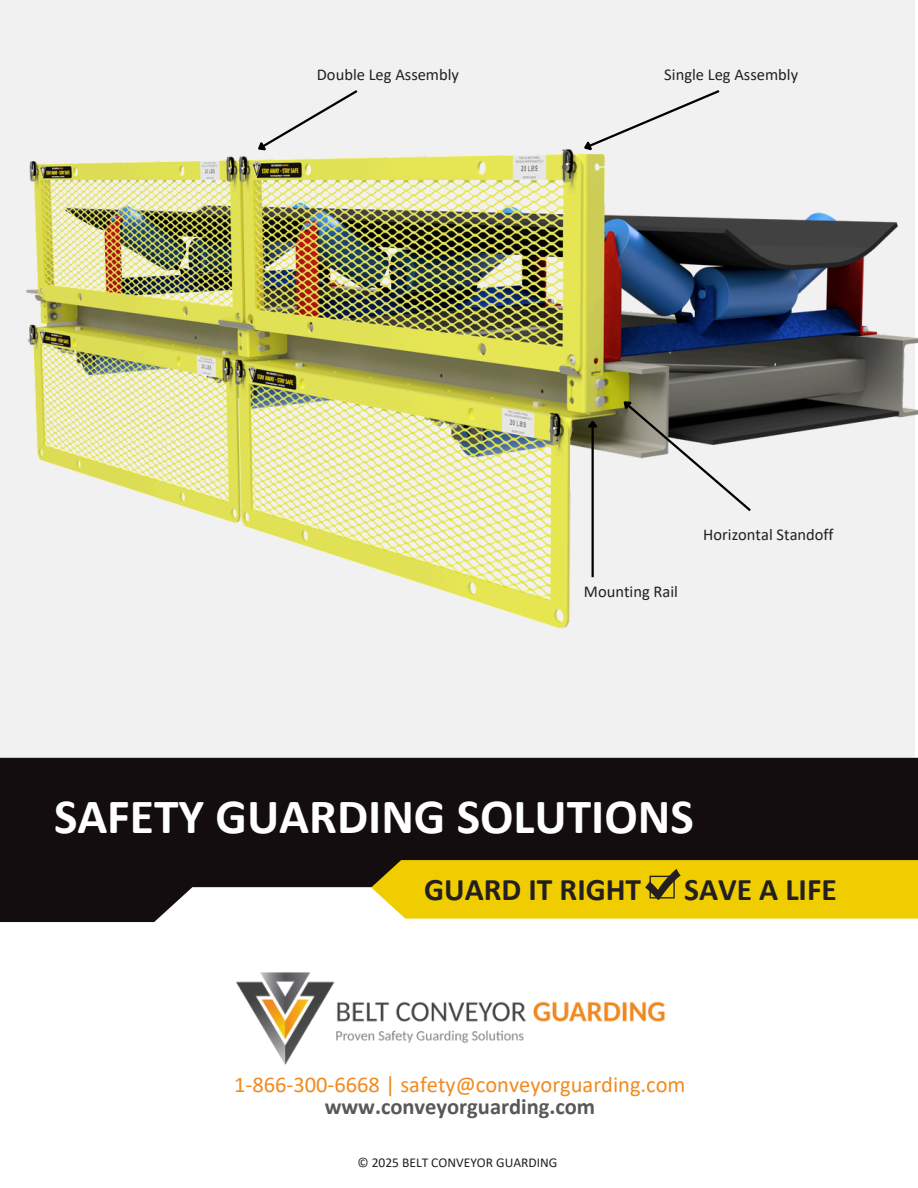
<style>
.page{position:relative;width:918px;height:1188px;background:#fff}
.page>*{position:absolute;margin:0;border:0;box-sizing:border-box;transform-origin:0 0}
.t1{font:700 49.5px "Calibri";color:#fff}
.t2{font:700 31.5px "Calibri";color:#231f20}
.t3{font:22.5px/22.5px "Calibri";color:#f18b21;text-align:center}
.t4{font:16.5px "Calibri";color:#231f20}
.t5{font:13.5px "Calibri";color:#231f20}
.s1{font-weight:700;color:#58585a}
</style>
<div class="page">
<div style="left:0;top:0;width:915px;height:758px;background:#f2f1f1"></div>
<img style="left:236px;top:972px;width:429px;height:93px">
<svg style="left:0;top:758px;width:918px;height:164px;background:#241e20"></svg>
<svg style="left:371px;top:860px;width:547px;height:59px;background:#eac906"></svg>
<img style="left:26px;top:149px;width:892px;height:480px">
<svg style="left:252px;top:90px;width:108px;height:66px"></svg>
<svg style="left:579px;top:90px;width:143px;height:65px"></svg>
<svg style="left:618px;top:394px;width:135px;height:120px"></svg>
<hr style="left:592px;top:427px;width:2px;height:150px;background:#000">
<svg style="left:586px;top:418px;width:15px;height:12px"></svg>
<p class="t4" style="left:317px;top:67px;width:144px">Double Leg Assembly</p>
<p class="t4" style="left:664px;top:67px;width:135px">Single Leg Assembly</p>
<h4 class="t4" style="left:584px;top:585px;width:95px">Mounting Rail</h4>
<p class="t4" style="left:703px;top:527px;width:132px">Horizontal Standoff</p>
<h4 class="t1" style="left:54px;top:796px;width:641px">SAFETY GUARDING SOLUTIONS</h4>
<p class="t2" style="left:424px;top:877px;width:219px">GUARD IT RIGHT</p>
<p class="t2" style="left:684px;top:877px;width:154px">SAVE A LIFE</p>
<h4 class="t3" style="left:234px;top:1075px;width:453px">1-866-300-6668 | safety@conveyorguarding.com <span class="s1">www.conveyorguarding.com</span></h4>
<p class="t5" style="left:357px;top:1157px;width:202px">© 2025 BELT CONVEYOR GUARDING</p>
</div>
